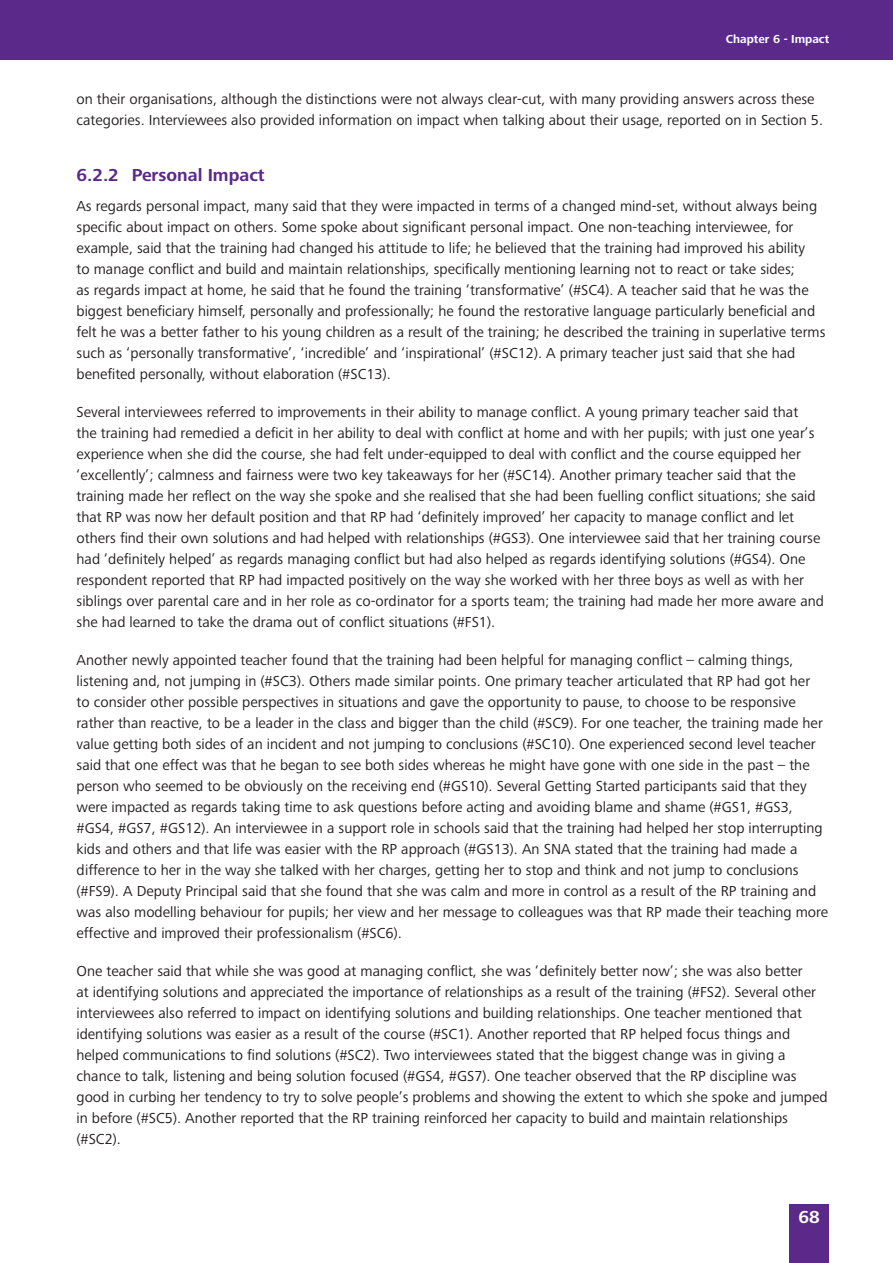
<style>
.page{position:relative;width:893px;height:1263px;background:#fff}
.page>*{position:absolute;margin:0;border:0;box-sizing:border-box;transform-origin:0 0}
.t1{font:700 18px "Frutiger Next Pro";color:#5a298a}
.t2{font:700 18px "Frutiger Next Pro";color:#fff}
.t3{font:15px/21px "Frutiger Next Pro";color:#231f20}
.t4{font:700 12px "Frutiger Next Pro";color:#fff}
</style>
<div class="page">
<div style="left:0;top:0;width:893px;height:60px;background:#5a298a"></div>
<div style="left:789px;top:1204px;width:40px;height:59px;background:#5a298a"></div>
<p class="t4" style="left:726px;top:32px;width:105px">Chapter 6 - Impact</p>
<p class="t3" style="left:77px;top:89px;width:748px">on their organisations, although the distinctions were not always clear-cut, with many providing answers across these categories. Interviewees also provided information on impact when talking about their usage, reported on in Section 5.</p>
<p class="t1" style="left:77px;top:165px;width:190px">6.2.2 Personal Impact</p>
<p class="t3" style="left:77px;top:195px;width:750px">As regards personal impact, many said that they were impacted in terms of a changed mind-set, without always being specific about impact on others. Some spoke about significant personal impact. One non-teaching interviewee, for example, said that the training had changed his attitude to life; he believed that the training had improved his ability<br>to manage conflict and build and maintain relationships, specifically mentioning learning not to react or take sides;<br>as regards impact at home, he said that he found the training ‘transformative’ (#SC4). A teacher said that he was the biggest beneficiary himself, personally and professionally; he found the restorative language particularly beneficial and felt he was a better father to his young children as a result of the training; he described the training in superlative terms such as ‘personally transformative’, ‘incredible’ and ‘inspirational’ (#SC12). A primary teacher just said that she had benefited personally, without elaboration (#SC13).</p>
<p class="t3" style="left:77px;top:401px;width:749px">Several interviewees referred to improvements in their ability to manage conflict. A young primary teacher said that<br>the training had remedied a deficit in her ability to deal with conflict at home and with her pupils; with just one year’s experience when she did the course, she had felt under-equipped to deal with conflict and the course equipped her ‘excellently’; calmness and fairness were two key takeaways for her (#SC14). Another primary teacher said that the training made her reflect on the way she spoke and she realised that she had been fuelling conflict situations; she said that RP was now her default position and that RP had ‘definitely improved’ her capacity to manage conflict and let others find their own solutions and had helped with relationships (#GS3). One interviewee said that her training course had ‘definitely helped’ as regards managing conflict but had also helped as regards identifying solutions (#GS4). One respondent reported that RP had impacted positively on the way she worked with her three boys as well as with her siblings over parental care and in her role as co-ordinator for a sports team; the training had made her more aware and she had learned to take the drama out of conflict situations (#FS1).</p>
<p class="t3" style="left:77px;top:649px;width:753px">Another newly appointed teacher found that the training had been helpful for managing conflict – calming things, listening and, not jumping in (#SC3). Others made similar points. One primary teacher articulated that RP had got her<br>to consider other possible perspectives in situations and gave the opportunity to pause, to choose to be responsive rather than reactive, to be a leader in the class and bigger than the child (#SC9). For one teacher, the training made her value getting both sides of an incident and not jumping to conclusions (#SC10). One experienced second level teacher said that one effect was that he began to see both sides whereas he might have gone with one side in the past – the person who seemed to be obviously on the receiving end (#GS10). Several Getting Started participants said that they were impacted as regards taking time to ask questions before acting and avoiding blame and shame (#GS1, #GS3, #GS4, #GS7, #GS12). An interviewee in a support role in schools said that the training had helped her stop interrupting kids and others and that life was easier with the RP approach (#GS13). An SNA stated that the training had made a difference to her in the way she talked with her charges, getting her to stop and think and not jump to conclusions (#FS9). A Deputy Principal said that she found that she was calm and more in control as a result of the RP training and was also modelling behaviour for pupils; her view and her message to colleagues was that RP made their teaching more effective and improved their professionalism (#SC6).</p>
<p class="t3" style="left:77px;top:960px;width:753px">One teacher said that while she was good at managing conflict, she was ‘definitely better now’; she was also better<br>at identifying solutions and appreciated the importance of relationships as a result of the training (#FS2). Several other interviewees also referred to impact on identifying solutions and building relationships. One teacher mentioned that identifying solutions was easier as a result of the course (#SC1). Another reported that RP helped focus things and helped communications to find solutions (#SC2). Two interviewees stated that the biggest change was in giving a chance to talk, listening and being solution focused (#GS4, #GS7). One teacher observed that the RP discipline was good in curbing her tendency to try to solve people’s problems and showing the extent to which she spoke and jumped in before (#SC5). Another reported that the RP training reinforced her capacity to build and maintain relationships (#SC2).</p>
<p class="t2" style="left:799px;top:1206px;width:23px">68</p>
</div>
